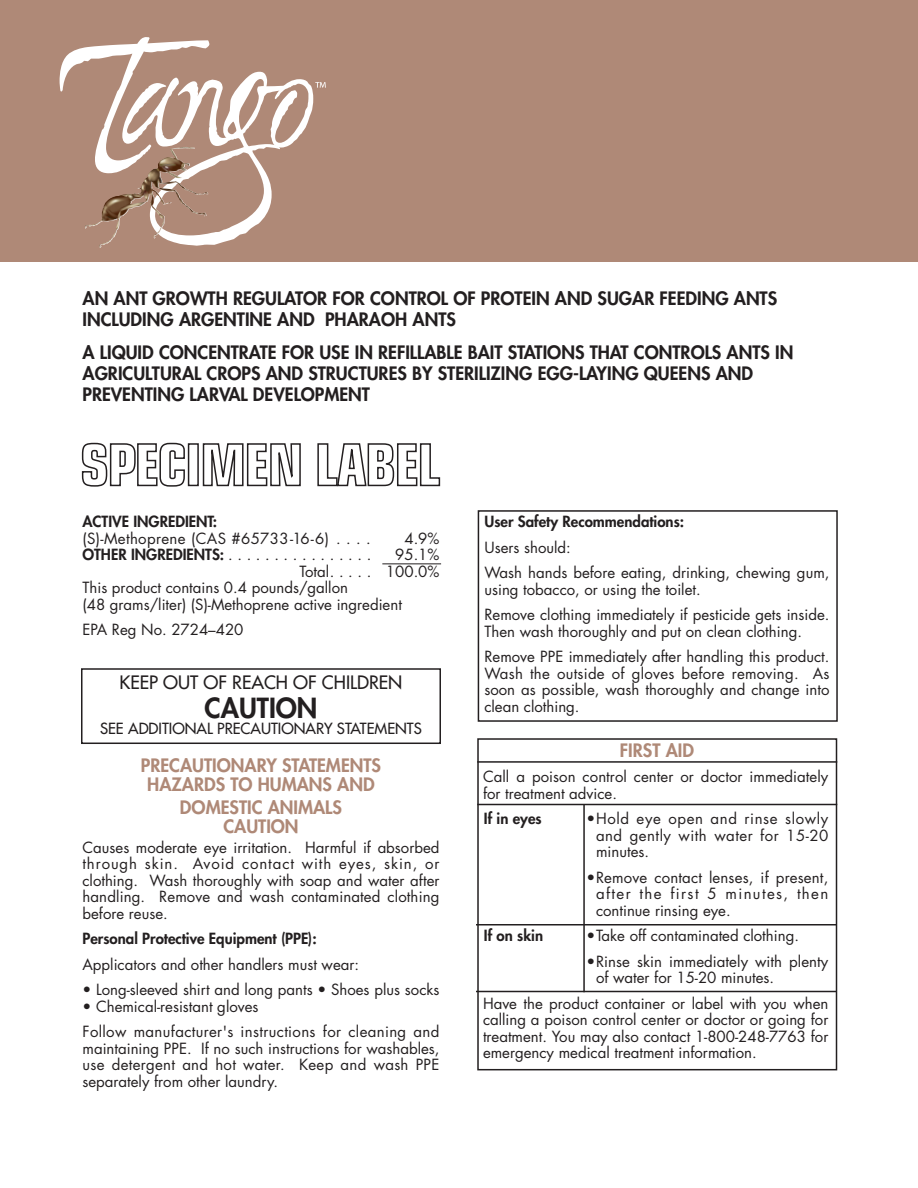
<style>
.page{position:relative;width:918px;height:1188px;background:#fff}
.page>*{position:absolute;margin:0;border:0;box-sizing:border-box;transform-origin:0 0}
.t1{font:800 27px "Futura";color:#231f20}
.t2{font:800 18px/21px "Futura";color:#231f20}
.t3{font:800 18px/19.5px "Futura";color:#af8977;text-align:center}
.t4{font:18px "Futura";color:#231f20}
.t5{font:15px/16.5px "Futura";color:#231f20;text-align:justify}
.t6{font:800 15px "Futura";color:#231f20}
.t7{font:15px/25.5px "Futura";letter-spacing:.025em;color:#231f20}
.t8{font:15px "Futura";color:#231f20}
.s1{font-weight:400}
</style>
<div class="page">
<hr style="left:382px;top:564px;width:59px;height:1px;background:#231f20">
<div style="left:81px;top:668px;width:360px;height:76px;border:2px solid #231f20"></div>
<svg style="left:82px;top:443px;width:103px;height:44px"></svg>
<div style="left:188px;top:443px;width:11px;height:43px;border:1px solid #231f20"></div>
<svg style="left:202px;top:443px;width:99px;height:44px"></svg>
<svg style="left:317px;top:443px;width:123px;height:44px"></svg>
<div style="left:0;top:0;width:918px;height:262px;background:#af8977"></div>
<svg style="left:60px;top:37px;width:266px;height:209px"></svg>
<div style="left:477px;top:738px;width:360px;height:332px;border:2px solid #231f20"></div>
<hr style="left:477px;top:761px;width:360px;height:2px;background:#231f20">
<hr style="left:477px;top:804px;width:360px;height:1px;background:#231f20">
<hr style="left:476px;top:924px;width:360px;height:2px;background:#231f20">
<hr style="left:476px;top:991px;width:360px;height:1px;background:#231f20">
<hr style="left:583px;top:805px;width:2px;height:187px;background:#231f20">
<div style="left:478px;top:510px;width:360px;height:212px;border:2px solid #231f20"></div>
<p class="t2" style="left:82px;top:289px;width:696px">AN ANT GROWTH REGULATOR FOR CONTROL OF PROTEIN AND SUGAR FEEDING ANTS<br>INCLUDING ARGENTINE AND PHARAOH ANTS</p>
<p class="t2" style="left:83px;top:343px;width:712px">A LIQUID CONCENTRATE FOR USE IN REFILLABLE BAIT STATIONS THAT CONTROLS ANTS IN<br>AGRICULTURAL CROPS AND STRUCTURES BY STERILIZING EGG-LAYING QUEENS AND<br>PREVENTING LARVAL DEVELOPMENT</p>
<p class="t6" style="left:82px;top:514px;width:136px">ACTIVE INGREDIENT:</p>
<p class="t7" style="left:82px;top:527px;width:290px">(S)-Methoprene (CAS #65733-16-6) . . . .</p>
<p class="t5" style="left:404px;top:531px;width:37px">4.9%</p>
<p class="t6" style="left:82px;top:547px;width:290px">OTHERINGREDIENTS:<span class="s1">................</span></p>
<p class="t5" style="left:395px;top:548px;width:46px">95.1%</p>
<p class="t5" style="left:300px;top:564px;width:141px">Total. . . . . 100.0%</p>
<p class="t5" style="left:83px;top:581px;width:267px">This product contains 0.4 pounds/gallon</p>
<p class="t5" style="left:83px;top:597px;width:321px">(48 grams/liter) (S)-Methoprene active ingredient</p>
<p class="t5" style="left:82px;top:623px;width:163px">EPA Reg No. 2724–420</p>
<p class="t4" style="left:120px;top:674px;width:284px">KEEP OUT OF REACH OF CHILDREN</p>
<h1 class="t1" style="left:205px;top:695px;width:114px">CAUTION</h1>
<p class="t8" style="left:100px;top:721px;width:323px">SEE ADDITIONAL PRECAUTIONARY STATEMENTS</p>
<p class="t3" style="left:141px;top:757px;width:242px">PRECAUTIONARY STATEMENTS<br>HAZARDS TO HUMANS AND</p>
<p class="t3" style="left:180px;top:799px;width:164px">DOMESTIC ANIMALS<br>CAUTION</p>
<p class="t5" style="left:82px;top:840px;width:359px">Causes moderate eye irritation. Harmful if absorbed through skin. Avoid contact with eyes, skin, or clothing. Wash thoroughly with soap and water after handling. Remove and wash contaminated clothing before reuse.</p>
<p class="t6" style="left:83px;top:931px;width:236px">Personal Protective Equipment (PPE):</p>
<p class="t5" style="left:83px;top:957px;width:278px">Applicators and other handlers must wear:</p>
<p class="t5" style="left:83px;top:983px;width:359px">• Long-sleeved shirt and long pants • Shoes plus socks</p>
<p class="t7" style="left:83px;top:995px;width:359px">• Chemical-resistant gloves<br>Follow manufacturer's instructions for cleaning and</p>
<p class="t5" style="left:83px;top:1041px;width:359px">maintaining PPE. If no such instructions for washables, use detergent and hot water. Keep and wash PPE separately from other laundry.</p>
<p class="t6" style="left:484px;top:515px;width:201px">User Safety Recommendations:</p>
<p class="t5" style="left:484px;top:536px;width:347px;line-height:25.5px">Users should:<br>Wash hands before eating, drinking, chewing gum,</p>
<p class="t5" style="left:484px;top:578px;width:347px;line-height:25.5px">using tobacco, or using the toilet.<br>Remove clothing immediately if pesticide gets inside.</p>
<p class="t5" style="left:484px;top:620px;width:347px;line-height:25.5px">Then wash thoroughly and put on clean clothing.<br>Remove PPE immediately after handling this product.</p>
<p class="t5" style="left:484px;top:666px;width:347px">Wash the outside of gloves before removing. As soon as possible, wash thoroughly and change into clean clothing.</p>
<p class="t3" style="left:620px;top:742px;width:76px">FIRST AID</p>
<p class="t5" style="left:483px;top:770px;width:347px">Call a poison control center or doctor immediately for treatment advice.</p>
<p class="t6" style="left:484px;top:812px;width:59px">If in eyes</p>
<p class="t5" style="left:596px;top:812px;width:234px;text-indent:-10px">•Hold eye open and rinse slowly and gently with water for 15-20 minutes.</p>
<p class="t5" style="left:596px;top:870px;width:234px;text-indent:-10px">•Remove contact lenses, if present, after the first 5 minutes, then continue rinsing eye.</p>
<p class="t6" style="left:484px;top:929px;width:61px">If on skin</p>
<p class="t5" style="left:587px;top:929px;width:214px">•Take off contaminated clothing.</p>
<p class="t5" style="left:596px;top:954px;width:234px;text-indent:-10px">•Rinse skin immediately with plenty of water for 15-20 minutes.</p>
<p class="t5" style="left:483px;top:996px;width:347px">Have the product container or label with you when calling a poison control center or doctor or going for treatment. You may also contact 1-800-248-7763 for emergency medical treatment information.</p>
</div>
